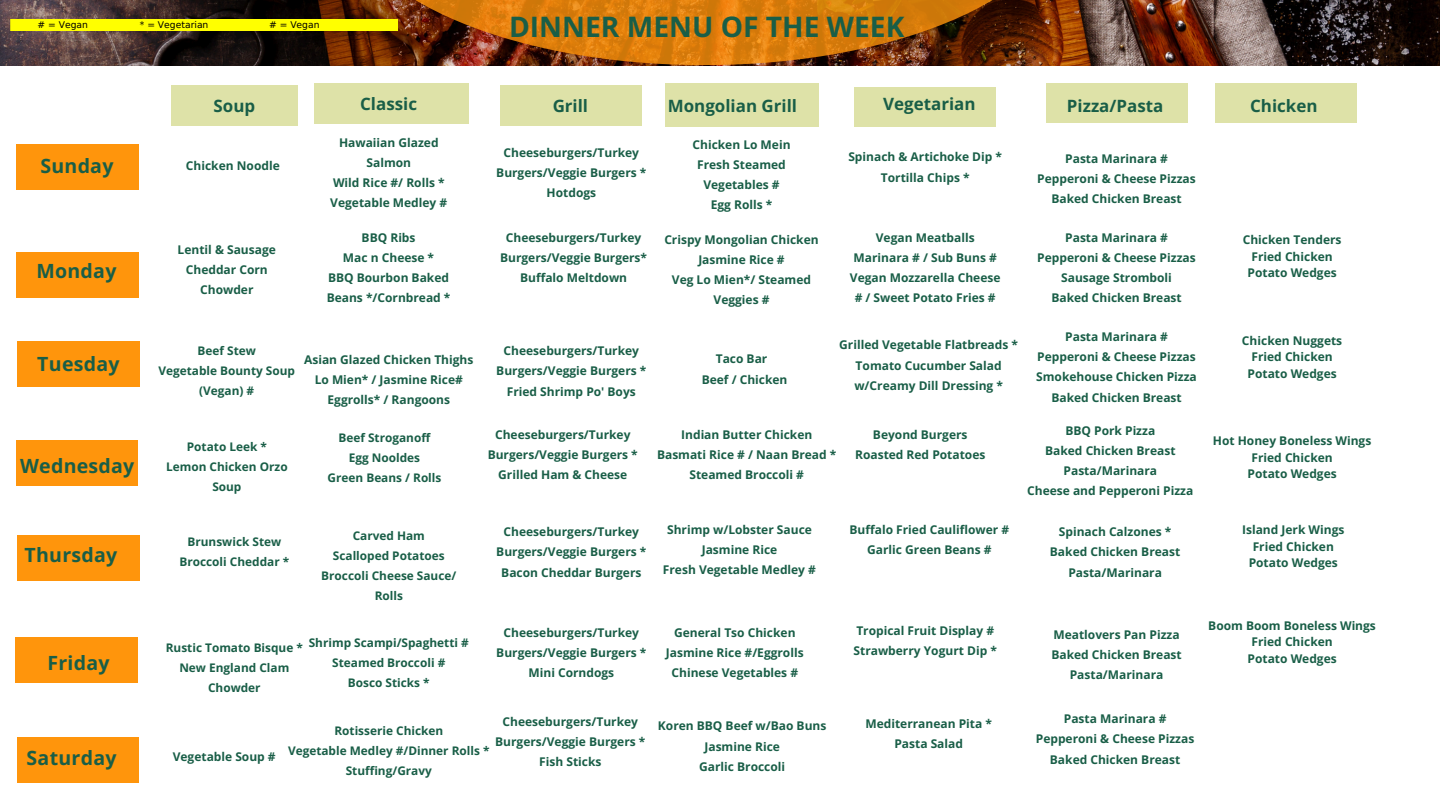
<style>
.page{position:relative;width:1440px;height:810px;background:#fff}
.page>*{position:absolute;margin:0;border:0;box-sizing:border-box;transform-origin:0 0}
.t1{font:700 28.2px "Open Sans";color:#195e47}
.t2{font:700 19.6px "Open Sans";letter-spacing:.015em;color:#195e47}
.t3{font:700 16.9px "Open Sans";color:#195e47}
.t4{font:700 12px/20.2px "Open Sans";color:#195e47;text-align:center}
.t5{font:700 11.8px/20px "Open Sans";color:#195e47;text-align:center}
.t6{font:9.2px "DejaVu Sans";color:#000}
</style>
<div class="page">
<div style="left:16px;top:252px;width:122px;height:46px;background:#ff950c"></div>
<div style="left:17px;top:535px;width:123px;height:46px;background:#ff950c"></div>
<div style="left:17px;top:341px;width:123px;height:46px;background:#ff950c"></div>
<div style="left:15px;top:638px;width:122px;height:45px;background:#ff950c"></div>
<div style="left:16px;top:441px;width:122px;height:45px;background:#ff950c"></div>
<div style="left:17px;top:737px;width:122px;height:46px;background:#ff950c"></div>
<div style="left:16px;top:144px;width:122px;height:45px;background:#ff950c"></div>
<img style="left:0;top:0;width:1440px;height:65px">
<svg style="left:341px;top:0;width:726px;height:65px;background:#a4570c"></svg>
<div style="left:2px;top:20px;width:396px;height:11px;background:#ff0"></div>
<div style="left:171px;top:85px;width:127px;height:40px;background:#dee2a8"></div>
<div style="left:314px;top:83px;width:154px;height:41px;background:#dee2a8"></div>
<div style="left:665px;top:84px;width:153px;height:43px;background:#dee2a8"></div>
<div style="left:501px;top:85px;width:141px;height:40px;background:#dee2a8"></div>
<div style="left:854px;top:87px;width:142px;height:40px;background:#dee2a8"></div>
<div style="left:1046px;top:84px;width:141px;height:39px;background:#dee2a8"></div>
<div style="left:1215px;top:83px;width:142px;height:39px;background:#dee2a8"></div>
<h3 class="t6" style="left:38px;top:19px;width:52px"># = Vegan</h3>
<h3 class="t6" style="left:140px;top:19px;width:70px">* = Vegetarian</h3>
<h3 class="t6" style="left:269px;top:19px;width:52px"># = Vegan</h3>
<h3 class="t1" style="left:509px;top:7px;width:397px">DINNER MENU OF THE WEEK</h3>
<h3 class="t2" style="left:40px;top:152px;width:75px">Sunday</h3>
<p class="t2" style="left:36px;top:257px;width:82px">Monday</p>
<p class="t2" style="left:37px;top:350px;width:84px">Tuesday</p>
<p class="t2" style="left:20px;top:452px;width:116px">Wednesday</p>
<h1 class="t2" style="left:25px;top:542px;width:94px">Thursday</h1>
<p class="t2" style="left:47px;top:649px;width:64px">Friday</p>
<p class="t2" style="left:27px;top:744px;width:91px">Saturday</p>
<h3 class="t3" style="left:214px;top:94px;width:43px">Soup</h3>
<h3 class="t3" style="left:360px;top:92px;width:58px">Classic</h3>
<h2 class="t3" style="left:553px;top:94px;width:37px">Grill</h2>
<h2 class="t3" style="left:668px;top:94px;width:131px">Mongolian Grill</h2>
<h2 class="t3" style="left:883px;top:92px;width:94px">Vegetarian</h2>
<h2 class="t3" style="left:1067px;top:94px;width:98px">Pizza/Pasta</h2>
<h2 class="t3" style="left:1250px;top:94px;width:69px">Chicken</h2>
<h4 class="t4" style="left:186px;top:156px;width:95px">Chicken Noodle</h4>
<h2 class="t4" style="left:178px;top:239px;width:100px">Lentil &amp; Sausage<br>Cheddar Corn<br>Chowder</h2>
<h4 class="t4" style="left:330px;top:132px;width:118px">Hawaiian Glazed<br>Salmon<br>Wild Rice #/ Rolls *<br>Vegetable Medley #</h4>
<h4 class="t4" style="left:327px;top:227px;width:125px">BBQ Ribs<br>Mac n Cheese *<br>BBQ Bourbon Baked<br>Beans */Cornbread *</h4>
<h4 class="t4" style="left:496px;top:142px;width:152px">Cheeseburgers/Turkey<br>Burgers/Veggie Burgers *<br>Hotdogs</h4>
<h4 class="t4" style="left:500px;top:227px;width:149px">Cheeseburgers/Turkey<br>Burgers/Veggie Burgers*<br>Buffalo Meltdown</h4>
<h2 class="t5" style="left:158px;top:340px;width:138px">Beef Stew<br>Vegetable Bounty Soup (Vegan) #</h2>
<h4 class="t5" style="left:166px;top:437px;width:123px">Potato Leek *<br>Lemon Chicken Orzo<br>Soup</h4>
<h4 class="t4" style="left:304px;top:349px;width:171px">Asian Glazed Chicken Thighs<br>Lo Mien* / Jasmine Rice#<br>Eggrolls* / Rangoons</h4>
<h4 class="t5" style="left:328px;top:427px;width:115px">Beef Stroganoff<br>Egg Nooldes<br>Green Beans / Rolls</h4>
<h4 class="t4" style="left:496px;top:340px;width:152px">Cheeseburgers/Turkey<br>Burgers/Veggie Burgers *<br>Fried Shrimp Po' Boys</h4>
<h4 class="t4" style="left:488px;top:424px;width:152px">Cheeseburgers/Turkey<br>Burgers/Veggie Burgers *<br>Grilled Ham &amp; Cheese</h4>
<h4 class="t4" style="left:496px;top:521px;width:152px">Cheeseburgers/Turkey<br>Burgers/Veggie Burgers *<br>Bacon Cheddar Burgers</h4>
<h4 class="t5" style="left:321px;top:525px;width:137px">Carved Ham<br>Scalloped Potatoes<br>Broccoli Cheese Sauce/<br>Rolls</h4>
<h4 class="t5" style="left:309px;top:633px;width:162px">Shrimp Scampi/Spaghetti #<br>Steamed Broccoli #<br>Bosco Sticks *</h4>
<h4 class="t5" style="left:288px;top:720px;width:203px">Rotisserie Chicken<br>Vegetable Medley #/Dinner Rolls *<br>Stuffing/Gravy</h4>
<h4 class="t5" style="left:179px;top:532px;width:111px">Brunswick Stew<br>Broccoli Cheddar *</h4>
<h4 class="t4" style="left:496px;top:622px;width:152px">Cheeseburgers/Turkey<br>Burgers/Veggie Burgers *<br>Mini Corndogs</h4>
<h4 class="t4" style="left:495px;top:711px;width:152px">Cheeseburgers/Turkey<br>Burgers/Veggie Burgers *<br>Fish Sticks</h4>
<h4 class="t5" style="left:166px;top:637px;width:139px">Rustic Tomato Bisque *<br>New England Clam<br>Chowder</h4>
<h4 class="t4" style="left:173px;top:747px;width:104px">Vegetable Soup #</h4>
<h4 class="t4" style="left:692px;top:134px;width:100px">Chicken Lo Mein<br>Fresh Steamed<br>Vegetables #<br>Egg Rolls *</h4>
<h4 class="t4" style="left:664px;top:229px;width:156px">Crispy Mongolian Chicken<br>Jasmine Rice #<br>Veg Lo Mien*/ Steamed<br>Veggies #</h4>
<h4 class="t4" style="left:848px;top:146px;width:155px">Spinach &amp; Artichoke Dip *<br>Tortilla Chips *</h4>
<h4 class="t4" style="left:850px;top:227px;width:152px">Vegan Meatballs<br>Marinara # / Sub Buns #<br>Vegan Mozzarella Cheese # / Sweet Potato Fries #</h4>
<h4 class="t4" style="left:839px;top:335px;width:180px">Grilled Vegetable Flatbreads *<br>Tomato Cucumber Salad w/Creamy Dill Dressing *</h4>
<h4 class="t4" style="left:855px;top:424px;width:132px">Beyond Burgers<br>Roasted Red Potatoes</h4>
<h4 class="t4" style="left:702px;top:349px;width:87px">Taco Bar<br>Beef / Chicken</h4>
<h4 class="t4" style="left:657px;top:424px;width:181px">Indian Butter Chicken<br>Basmati Rice # / Naan Bread *<br>Steamed Broccoli #</h4>
<h4 class="t4" style="left:663px;top:519px;width:155px">Shrimp w/Lobster Sauce<br>Jasmine Rice<br>Fresh Vegetable Medley #</h4>
<h4 class="t4" style="left:850px;top:519px;width:161px">Buffalo Fried Cauliflower #<br>Garlic Green Beans #</h4>
<h4 class="t4" style="left:1037px;top:148px;width:160px">Pasta Marinara #<br>Pepperoni &amp; Cheese Pizzas<br>Baked Chicken Breast</h4>
<h4 class="t4" style="left:1037px;top:227px;width:160px">Pasta Marinara #<br>Pepperoni &amp; Cheese Pizzas<br>Sausage Stromboli<br>Baked Chicken Breast</h4>
<h4 class="t4" style="left:1036px;top:326px;width:162px">Pasta Marinara #<br>Pepperoni &amp; Cheese Pizzas<br>Smokehouse Chicken Pizza<br>Baked Chicken Breast</h4>
<h4 class="t4" style="left:1027px;top:420px;width:168px">BBQ Pork Pizza<br>Baked Chicken Breast<br>Pasta/Marinara<br>Cheese and Pepperoni Pizza</h4>
<h4 class="t4" style="left:1050px;top:521px;width:132px">Spinach Calzones *<br>Baked Chicken Breast<br>Pasta/Marinara</h4>
<h4 class="t4" style="left:666px;top:622px;width:139px">General Tso Chicken<br>Jasmine Rice #/Eggrolls<br>Chinese Vegetables #</h4>
<h4 class="t4" style="left:658px;top:716px;width:170px">Koren BBQ Beef w/Bao Buns<br>Jasmine Rice<br>Garlic Broccoli</h4>
<h4 class="t4" style="left:854px;top:620px;width:145px;text-align:left">Tropical Fruit Display #<br>Strawberry Yogurt Dip *</h4>
<h4 class="t4" style="left:865px;top:713px;width:128px">Mediterranean Pita *<br>Pasta Salad</h4>
<h4 class="t4" style="left:1051px;top:624px;width:132px">Meatlovers Pan Pizza<br>Baked Chicken Breast<br>Pasta/Marinara</h4>
<h4 class="t4" style="left:1036px;top:708px;width:160px">Pasta Marinara #<br>Pepperoni &amp; Cheese Pizzas<br>Baked Chicken Breast</h4>
<h4 class="t4" style="left:1243px;top:231px;width:100px;line-height:16.5px">Chicken Tenders<br>Fried Chicken<br>Potato Wedges</h4>
<h4 class="t4" style="left:1242px;top:332px;width:102px;line-height:16.5px">Chicken Nuggets<br>Fried Chicken<br>Potato Wedges</h4>
<h4 class="t4" style="left:1213px;top:432px;width:160px;line-height:16.5px">Hot Honey Boneless Wings<br>Fried Chicken<br>Potato Wedges</h4>
<h4 class="t4" style="left:1242px;top:521px;width:104px;line-height:16.5px">Island Jerk Wings<br>Fried Chicken<br>Potato Wedges</h4>
<h4 class="t4" style="left:1208px;top:617px;width:169px;line-height:16.5px">Boom Boom Boneless Wings<br>Fried Chicken<br>Potato Wedges</h4>
</div>
